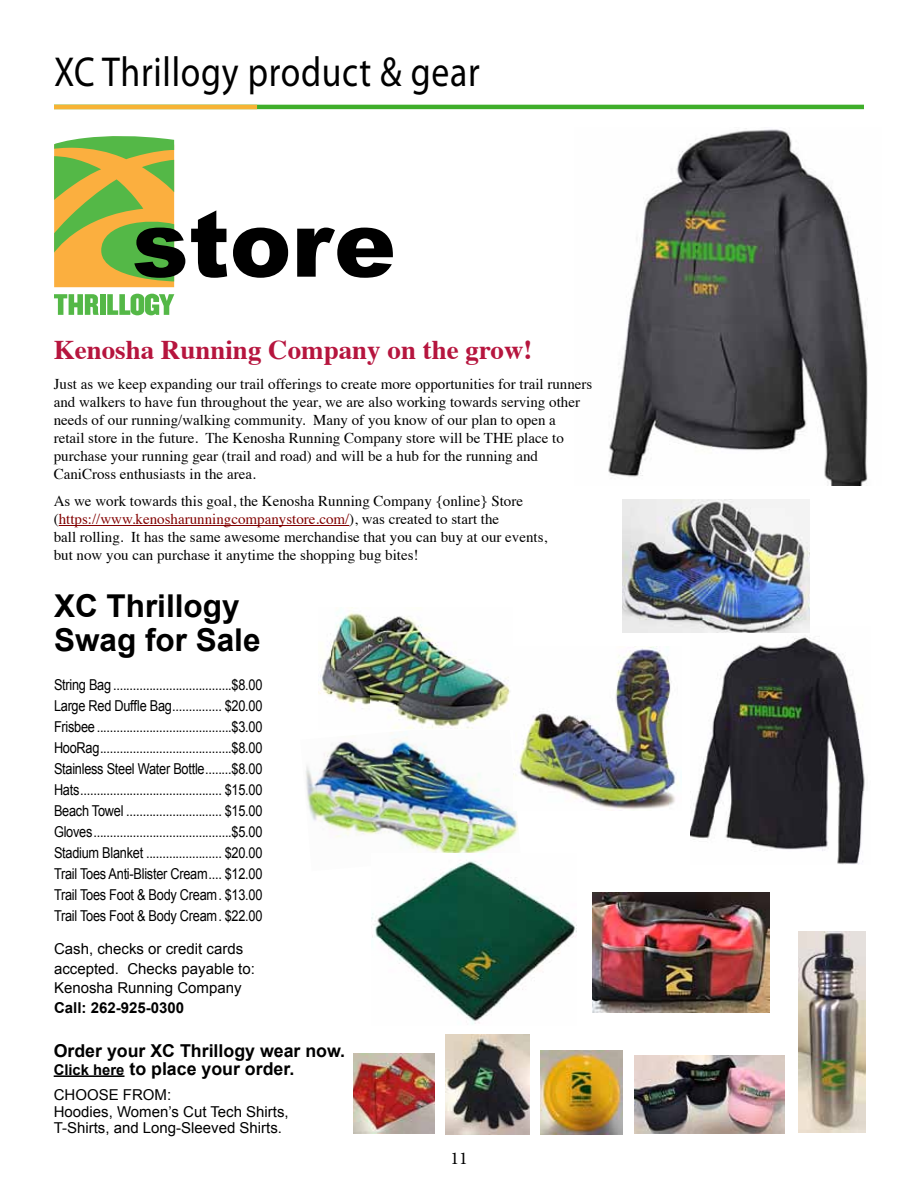
<style>
.page{position:relative;width:918px;height:1188px;background:#fff}
.page>*{position:absolute;margin:0;border:0;box-sizing:border-box;transform-origin:0 0}
.t1{font:900 92.55px "Arial";color:#000}
.t2{font:42px "Myriad Pro";letter-spacing:.02em;color:#000;scale:.85 1}
.t3{font:700 31.5px/34.5px "Arial";color:#000}
.t4{font:700 27px "Times";color:#b6153e}
.t5{font:18px "Minion Pro";color:#000}
.t6{font:700 17.7px/18px "Arial";color:#000}
.t7{font:15px/18px "Times";color:#000}
.t8{font:15px/21px "Arial";color:#000;text-align:justify;scale:.85 1}
.t9{font:15px/16.5px "Arial";color:#000}
.t10{font:700 15px "Arial";color:#000}
.s1{color:#820000}
.s2{font-size:14.85px}
</style>
<div class="page">
<img style="left:306px;top:732px;width:212px;height:121px">
<img style="left:319px;top:612px;width:191px;height:117px">
<img style="left:608px;top:128px;width:260px;height:357px">
<img style="left:690px;top:636px;width:175px;height:229px">
<svg style="left:54px;top:136px;width:120px;height:151px;background:#aab445"></svg>
<svg style="left:107px;top:294px;width:67px;height:21px"></svg>
<div style="left:100px;top:294px;width:5px;height:21px;background:#54b847"></div>
<svg style="left:54px;top:294px;width:45px;height:21px"></svg>
<hr style="left:54px;top:1075px;width:70px;height:2px;background:#000">
<img style="left:372px;top:860px;width:205px;height:164px">
<img style="left:353px;top:1054px;width:82px;height:80px">
<img style="left:540px;top:1050px;width:83px;height:84px">
<img style="left:798px;top:932px;width:67px;height:201px">
<img style="left:445px;top:1035px;width:85px;height:99px">
<img style="left:593px;top:893px;width:177px;height:119px">
<img style="left:634px;top:1055px;width:151px;height:79px">
<hr style="left:59px;top:525px;width:290px;height:1px;background:#820000">
<img style="left:513px;top:646px;width:166px;height:164px">
<hr style="left:54px;top:105px;width:810px;height:4px;background:#3fae2a">
<hr style="left:54px;top:105px;width:203px;height:4px;background:#f7b334">
<img style="left:622px;top:500px;width:188px;height:133px">
<h2 class="t2" style="left:54px;top:46px;width:502px">XC Thrillogy product &amp; gear</h2>
<h1 class="t1" style="left:132px;top:176px;width:265px">store</h1>
<h3 class="t4" style="left:54px;top:324px;width:480px">Kenosha Running Company on the grow!</h3>
<p class="t7" style="left:54px;top:374px;width:540px">Just as we keep expanding our trail offerings to create more opportunities for trail runners and walkers to have fun throughout the year, we are also working towards serving other needs of our running/walking community. Many of you know of our plan to open a<br>retail store in the future. The Kenosha Running Company store will be THE place to purchase your running gear (trail and road) and will be a hub for the running and CaniCross enthusiasts in the area.</p>
<p class="t7" style="left:54px;top:491px;width:495px">As we work towards this goal, the Kenosha Running Company {online} Store (<span class="s1">https://www.kenosharunningcompanystore.com/</span>), was created to start the<br>ball rolling. It has the same awesome merchandise that you can buy at our events, but now you can purchase it anytime the shopping bug bites!</p>
<h3 class="t3" style="left:54px;top:590px;width:208px">XC Thrillogy<br>Swag for Sale</h3>
<p class="t8" style="left:54px;top:675px;width:247px">String Bag ....................................$8.00<br>Large Red Duffle Bag............... $20.00<br>Frisbee .........................................$3.00<br>HooRag........................................$8.00<br>Stainless Steel Water Bottle........$8.00<br>Hats........................................... $15.00<br>Beach Towel ............................. $15.00<br>Gloves..........................................$5.00<br>Stadium Blanket ....................... $20.00<br>Trail Toes Anti-Blister Cream.... $12.00<br>Trail Toes Foot &amp; Body Cream. $13.00<br>Trail Toes Foot &amp; Body Cream. $22.00</p>
<p class="t9" style="left:54px;top:940px;width:202px;line-height:19.5px">Cash, checks or credit cards accepted. Checks payable to:<br>Kenosha Running Company</p>
<p class="t10" style="left:54px;top:998px;width:132px">Call: 262-925-0300</p>
<p class="t6" style="left:54px;top:1042px;width:293px">Order your XC Thrillogy wear now.<br><span class="s2">Click here</span> to place your order.</p>
<p class="t9" style="left:54px;top:1087px;width:23px">CHOO</p>
<p class="t9" style="left:54px;top:1087px;width:237px;text-indent:45px">SE FROM:<br>Hoodies, Women’s Cut Tech Shirts,<br>T-Shirts, and Long-Sleeved Shirts.</p>
<p class="t5" style="left:450px;top:1146px;width:19px">11</p>
</div>
